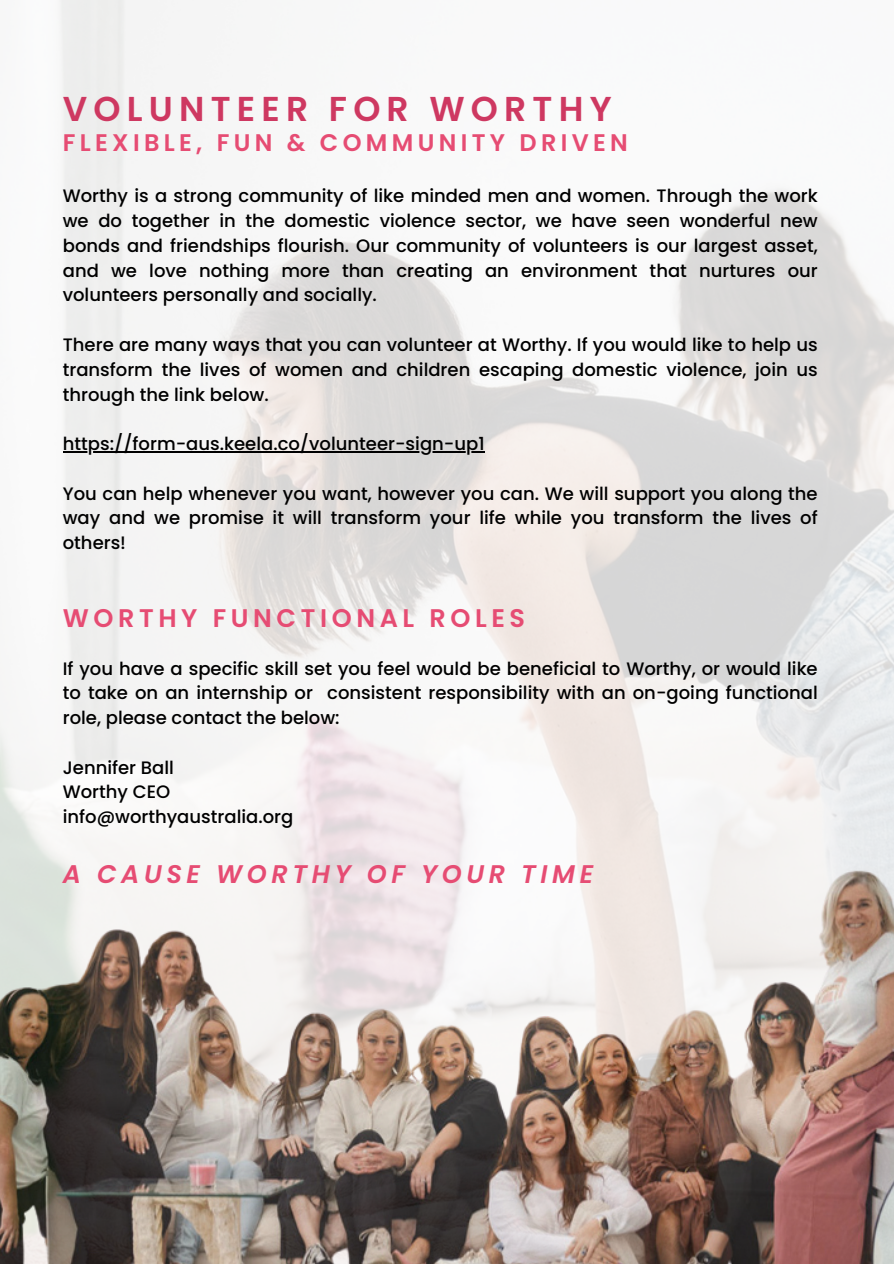
<style>
.page{position:relative;width:894px;height:1264px;background:#fff}
.page>*{position:absolute;margin:0;border:0;box-sizing:border-box;transform-origin:0 0}
.t1{font:600 34.5px "Poppins";letter-spacing:.18em;color:#ce3861}
.t2{font:italic 600 25.5px "Poppins";letter-spacing:.18em;color:#e64c73}
.t3{font:600 25.5px "Poppins";letter-spacing:.18em;color:#e64c73}
.t4{font:600 24px "Poppins";letter-spacing:.18em;color:#e64c73}
.t5{font:500 18px/24.8px "Poppins";color:#000;text-align:justify}
</style>
<div class="page">
<img style="left:0;top:0;width:893px;height:1263px">
<hr style="left:63px;top:451px;width:421px;height:1px;background:#000">
<p class="t1" style="left:63px;top:84px;width:550px">VOLUNTEER FOR WORTHY</p>
<p class="t4" style="left:63px;top:126px;width:566px">FLEXIBLE, FUN &amp; COMMUNITY DRIVEN</p>
<h1 class="t5" style="left:63px;top:184px;width:756px">Worthy is a strong community of like minded men and women. Through the work we do together in the domestic violence sector, we have seen wonderful new bonds and friendships flourish. Our community of volunteers is our largest asset, and we love nothing more than creating an environment that nurtures our volunteers personally and socially.</h1>
<h2 class="t5" style="left:63px;top:332px;width:756px">There are many ways that you can volunteer at Worthy. If you would like to help us transform the lives of women and children escaping domestic violence, join us through the link below.</h2>
<p class="t5" style="left:63px;top:431px;width:423px">https://form-aus.keela.co/volunteer-sign-up1</p>
<p class="t5" style="left:63px;top:481px;width:756px">You can help whenever you want, however you can. We will support you along the way and we promise it will transform your life while you transform the lives of others!</p>
<h2 class="t3" style="left:63px;top:600px;width:463px">WORTHY FUNCTIONAL ROLES</h2>
<p class="t5" style="left:63px;top:656px;width:756px">If you have a specific skill set you feel would be beneficial to Worthy, or would like to take on an internship or consistent responsibility with an on-going functional role, please contact the below:</p>
<p class="t5" style="left:63px;top:755px;width:113px">Jennifer Ball</p>
<p class="t5" style="left:63px;top:779px;width:109px">Worthy CEO</p>
<p class="t5" style="left:63px;top:804px;width:232px">info@worthyaustralia.org</p>
<p class="t2" style="left:63px;top:856px;width:532px">A CAUSE WORTHY OF YOUR TIME</p>
</div>
